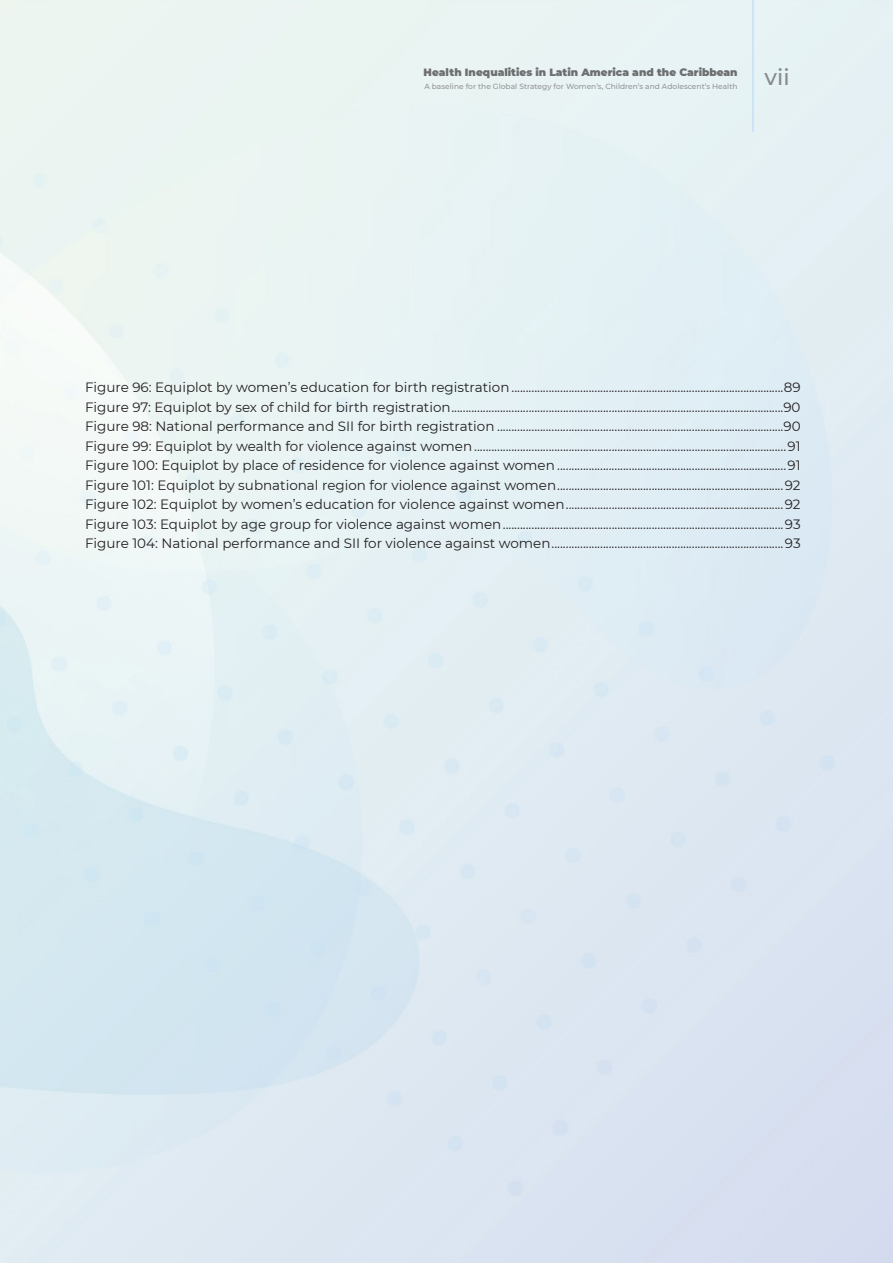
<style>
.page{position:relative;width:893px;height:1263px;background:#fff}
.page>*{position:absolute;margin:0;border:0;box-sizing:border-box;transform-origin:0 0}
.t1{font:500 22.5px "Montserrat";color:#888a8c}
.t2{font:13.5px/19.5px "Montserrat";color:#231f20;text-align:justify}
.t3{font:900 10.5px "Montserrat";color:#6d6e70}
.t4{font:500 7.5px "Montserrat";color:#939598}
</style>
<div class="page">
<hr style="left:753px;top:0;width:1px;height:132px;background:#b4d6f3">
<p class="t3" style="left:424px;top:66px;width:315px">Health Inequalities in Latin America and the Caribbean</p>
<p class="t4" style="left:424px;top:81px;width:315px">A baseline for the Global Strategy for Women’s, Children’s and Adolescent’s Health</p>
<h1 class="t1" style="left:765px;top:63px;width:27px">vii</h1>
<p class="t2" style="left:85px;top:378px;width:717px">Figure 96: Equiplot by women’s education for birth registration ...............................................................................................89<br>Figure 97: Equiplot by sex of child for birth registration ....................................................................................................................90<br>Figure 98: National performance and SII for birth registration ....................................................................................................90<br>Figure 99: Equiplot by wealth for violence against women .............................................................................................................91<br>Figure 100: Equiplot by place of residence for violence against women ................................................................................91<br>Figure 101: Equiplot by subnational region for violence against women ...............................................................................92<br>Figure 102: Equiplot by women’s education for violence against women ............................................................................92<br>Figure 103: Equiplot by age group for violence against women ..................................................................................................93<br>Figure 104: National performance and SII for violence against women .................................................................................93</p>
</div>
